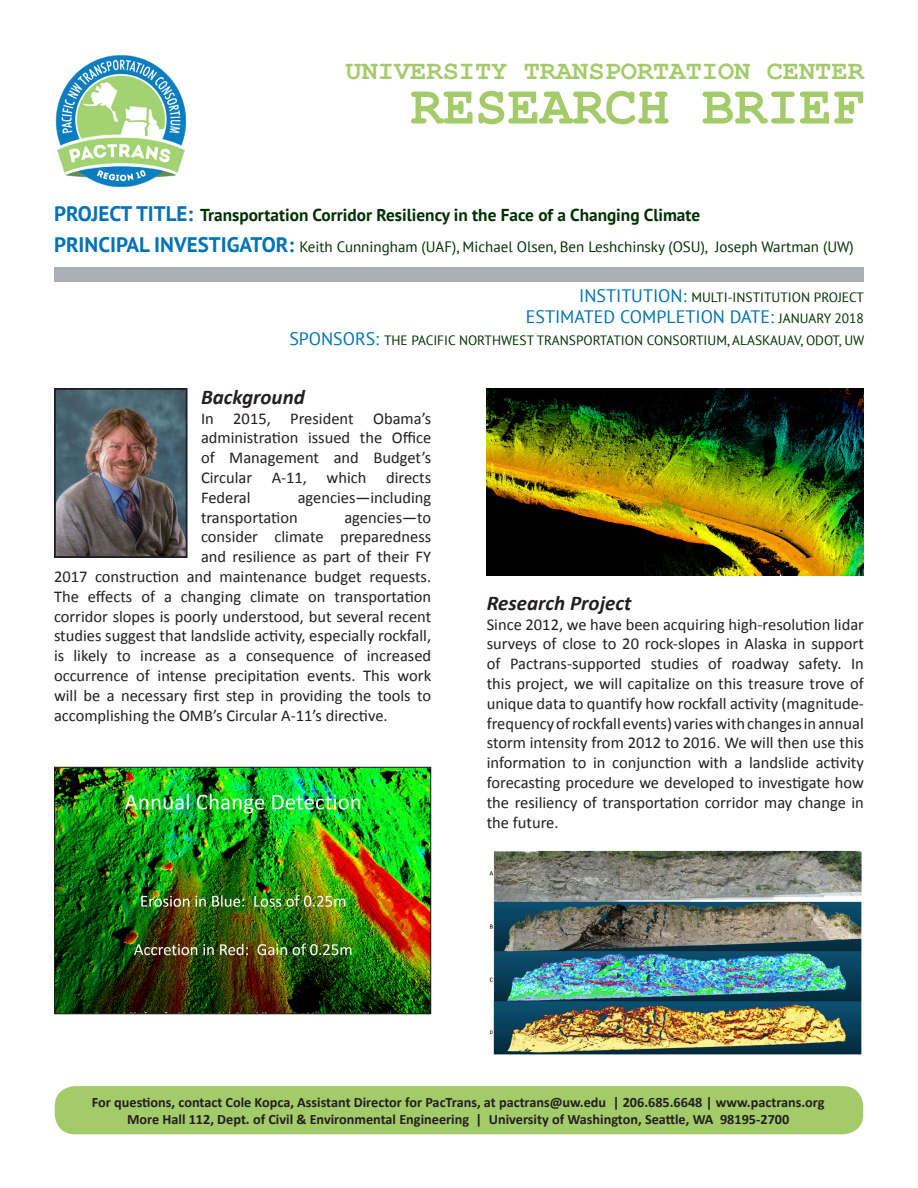
<style>
.page{position:relative;width:918px;height:1188px;background:#fff}
.page>*{position:absolute;margin:0;border:0;box-sizing:border-box;transform-origin:0 0}
.t1{font:700 54px "Courier New";color:#a3cb6a}
.t2{font:700 27px "Courier New";color:#a3cb6a}
.t3{font:italic 700 21px "Calibri";color:#231f20}
.t4{font:18px "PT Sans";color:#0072b5}
.t5{font:700 17.25px "PT Sans";color:#003100}
.t6{font:16.5px/19.8px "Calibri";color:#231f20;text-align:justify}
.t7{font:15px "PT Sans";color:#003100}
.t8{font:700 14.25px "Calibri";color:#231f20}
.t9{font:13.5px "PT Sans";color:#003100}
.s1{font-size:21px;color:#0072b5}
.s2{font-weight:700;font-size:21px;color:#0072b5}
.s3{font-size:18px;color:#0072b5}
.s4{font-size:13.5px;color:#003100}
</style>
<div class="page">
<div style="left:54px;top:267px;width:810px;height:14px;background:#a9afb3"></div>
<img style="left:55px;top:55px;width:132px;height:133px">
<img style="left:57px;top:391px;width:128px;height:164px">
<div style="left:54px;top:388px;width:134px;height:170px;border:2px solid #231f20"></div>
<img style="left:56px;top:769px;width:373px;height:243px">
<div style="left:54px;top:767px;width:377px;height:247px;border:1px solid #231f20"></div>
<div style="left:55px;top:1086px;width:808px;height:48px;background:#a3cb6a;border-radius:20px"></div>
<img style="left:487px;top:388px;width:377px;height:188px">
<img style="left:489px;top:851px;width:373px;height:204px">
<p class="t2" style="left:346px;top:53px;width:520px">UNIVERSITY TRANSPORTATION CENTER</p>
<p class="t1" style="left:410px;top:73px;width:455px">RESEARCH BRIEF</p>
<p class="t5" style="left:54px;top:203px;width:648px"><span class="s1">PROJECT TITLE:</span> Transportation Corridor Resiliency in the Face of a Changing Climate</p>
<p class="t7" style="left:54px;top:237px;width:801px"><span class="s2">PRINCIPAL INVESTIGATOR:</span> Keith Cunningham (UAF), Michael Olsen, Ben Leshchinsky (OSU), Joseph Wartman (UW)</p>
<p class="t9" style="left:579px;top:288px;width:286px"><span class="s3">INSTITUTION:</span> MULTI-INSTITUTION PROJECT</p>
<p class="t4" style="left:526px;top:306px;width:340px">ESTIMATED COMPLETION DATE: <span class="s4">JANUARY 2018</span></p>
<p class="t9" style="left:289px;top:332px;width:576px"><span class="s3">SPONSORS:</span> THE PACIFIC NORTHWEST TRANSPORTATION CONSORTIUM, ALASKAUAV, ODOT, UW</p>
<p class="t3" style="left:201px;top:383px;width:105px">Background</p>
<p class="t6" style="left:201px;top:408px;width:232px">In 2015, President Obama’s administration issued the Office of Management and Budget’s Circular A-11, which directs Federal</p>
<p class="t6" style="left:201px;top:487px;width:232px;text-indent:97px">agencies—including transportation</p>
<p class="t6" style="left:344px;top:507px;width:88px">agencies—to</p>
<p class="t6" style="left:201px;top:527px;width:232px">consider climate preparedness</p>
<p class="t6" style="left:201px;top:547px;width:232px">and resilience as part of their FY</p>
<p class="t6" style="left:54px;top:567px;width:379px">2017 construction and maintenance budget requests.</p>
<p class="t6" style="left:54px;top:586px;width:379px">The effects of a changing climate on transportation</p>
<p class="t6" style="left:54px;top:606px;width:379px">corridor slopes is poorly understood, but several recent</p>
<p class="t6" style="left:54px;top:626px;width:379px">studies suggest that landslide activity, especially rockfall,</p>
<p class="t6" style="left:54px;top:646px;width:379px">is likely to increase as a consequence of increased</p>
<p class="t6" style="left:54px;top:666px;width:379px">occurrence of intense precipitation events. This work</p>
<p class="t6" style="left:54px;top:685px;width:379px">will be a necessary first step in providing the tools to</p>
<p class="t6" style="left:54px;top:705px;width:335px">accomplishing the OMB’s Circular A-11’s directive.</p>
<p class="t3" style="left:487px;top:589px;width:146px">Research Project</p>
<p class="t6" style="left:487px;top:614px;width:379px">Since 2012, we have been acquiring high-resolution lidar surveys of close to 20 rock-slopes in Alaska in support of Pactrans-supported studies of roadway safety. In this project, we will capitalize on this treasure trove of unique data to quantify how rockfall activity (magnitude&shy;frequency of rockfall events) varies with changes in annual storm intensity from 2012 to 2016. We will then use this information to in conjunction with a landslide activity forecasting procedure we developed to investigate how the resiliency of transportation corridor may change in the future.</p>
<p class="t8" style="left:92px;top:1093px;width:734px">For questions, contact Cole Kopca, Assistant Director for PacTrans, at pactrans@uw.edu | 206.685.6648 | www.pactrans.org</p>
<p class="t8" style="left:127px;top:1110px;width:664px">More Hall 112, Dept. of Civil &amp; Environmental Engineering | University of Washington, Seattle, WA 98195-2700</p>
</div>
